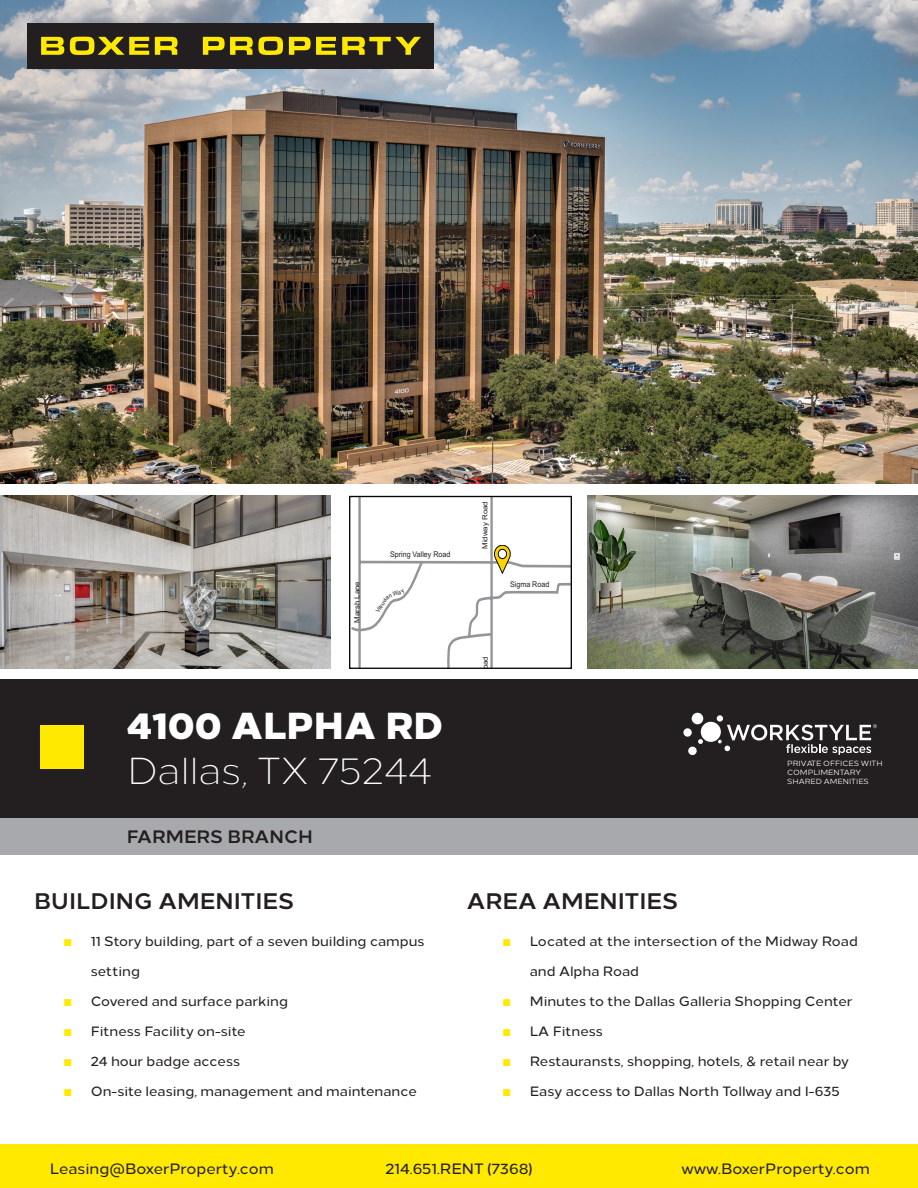
<style>
.page{position:relative;width:918px;height:1188px;background:#fff}
.page>*{position:absolute;margin:0;border:0;box-sizing:border-box;transform-origin:0 0}
.t1{font:300 37.5px "Loew";color:#fff}
.t2{font:800 37.5px "Loew";color:#fff}
.t3{font:700 22.5px "Loew";color:#231f20}
.t4{font:700 18px "Loew";color:#231f20}
.t5{font:500 15px "Loew";color:#231f20}
.t6{font:500 13.5px "Loew";color:#231f20}
.t7{font:7.8px "Arial";color:#231f20;scale:.9 1}
.t8{font:7.5px/9px "Loew";color:#fff}
.t9{font:7.05px "Arial";color:#231f20;scale:1.11 1}
.t10{font:5.7px "Arial";color:#231f20;scale:1.04 1}
.s1{font-family:"Proxima Nova";font-weight:400;font-size:12px;color:#ffe901}
</style>
<div class="page">
<img style="left:0;top:496px;width:330px;height:173px">
<div style="left:0;top:1145px;width:918px;height:43px;background:#ffe901"></div>
<img style="left:0;top:0;width:918px;height:484px">
<div style="left:0;top:818px;width:918px;height:37px;background:#a8a9ad"></div>
<div style="left:0;top:679px;width:918px;height:139px;background:#231f20"></div>
<div style="left:40px;top:725px;width:44px;height:44px;background:#ffe901"></div>
<div style="left:349px;top:496px;width:223px;height:173px;border:1px solid #040503"></div>
<img style="left:587px;top:496px;width:330px;height:173px">
<div style="left:27px;top:23px;width:407px;height:46px;background:#231f20"></div>
<svg style="left:41px;top:37px;width:23px;height:18px"></svg>
<svg style="left:70px;top:37px;width:79px;height:18px"></svg>
<svg style="left:155px;top:37px;width:23px;height:18px"></svg>
<svg style="left:203px;top:37px;width:80px;height:18px"></svg>
<svg style="left:289px;top:37px;width:47px;height:18px"></svg>
<svg style="left:342px;top:37px;width:79px;height:18px"></svg>
<div style="left:701px;top:722px;width:20px;height:20px;background:#fff;border-radius:50%"></div>
<div style="left:692px;top:713px;width:11px;height:11px;background:#fff;border-radius:50%"></div>
<div style="left:683px;top:728px;width:9px;height:9px;background:#fff;border-radius:50%"></div>
<div style="left:688px;top:747px;width:9px;height:8px;background:#fff;border-radius:50%"></div>
<svg style="left:698px;top:739px;width:5px;height:5px"></svg>
<div style="left:717px;top:715px;width:6px;height:7px;background:#fff;border-radius:50%"></div>
<svg style="left:718px;top:724px;width:159px;height:31px"></svg>
<svg style="left:351px;top:497px;width:220px;height:171px"></svg>
<p class="t9" style="left:352px;top:623px;width:39px;rotate:-90deg">Marsh Lane</p>
<p class="t7" style="left:390px;top:549px;width:68px">Spring Valley Road</p>
<p class="t10" style="left:374px;top:610px;width:13px;rotate:-59deg">Vitru</p>
<p class="t9" style="left:480px;top:549px;width:44px;rotate:-90deg">Midway Road</p>
<p class="t7" style="left:510px;top:579px;width:45px">Sigma Road</p>
<p class="t2" style="left:127px;top:693px;width:318px">4100 ALPHA RD</p>
<p class="t1" style="left:127px;top:742px;width:307px">Dallas, TX 75244</p>
<p class="t4" style="left:127px;top:822px;width:188px">FARMERS BRANCH</p>
<p class="t3" style="left:34px;top:883px;width:262px">BUILDING AMENITIES</p>
<p class="t3" style="left:467px;top:883px;width:213px">AREA AMENITIES</p>
<p class="t8" style="left:787px;top:758px;width:97px">PRIVATE OFFICES WITH<br>COMPLIMENTARY<br>SHARED AMENITIES</p>
<p class="t6" style="left:64px;top:931px;width:362px"><span class="s1">■</span> 11 Story building, part of a seven building campus</p>
<p class="t6" style="left:91px;top:961px;width:51px">setting</p>
<p class="t6" style="left:64px;top:991px;width:226px"><span class="s1">■</span> Covered and surface parking</p>
<p class="t6" style="left:64px;top:1021px;width:183px"><span class="s1">■</span> Fitness Facility on-site</p>
<p class="t6" style="left:64px;top:1051px;width:178px"><span class="s1">■</span> 24 hour badge access</p>
<p class="t6" style="left:64px;top:1081px;width:355px"><span class="s1">■</span> On-site leasing, management and maintenance</p>
<p class="t6" style="left:503px;top:931px;width:357px"><span class="s1">■</span> Located at the intersection of the Midway Road</p>
<p class="t6" style="left:530px;top:961px;width:111px">and Alpha Road</p>
<p class="t6" style="left:503px;top:991px;width:351px"><span class="s1">■</span> Minutes to the Dallas Galleria Shopping Center</p>
<p class="t6" style="left:503px;top:1021px;width:102px"><span class="s1">■</span> LA Fitness</p>
<p class="t6" style="left:503px;top:1051px;width:348px"><span class="s1">■</span> Restauransts, shopping, hotels, &amp; retail near by</p>
<p class="t6" style="left:503px;top:1081px;width:338px"><span class="s1">■</span> Easy access to Dallas North Tollway and I-635</p>
<p class="t5" style="left:50px;top:1157px;width:226px">Leasing@BoxerProperty.com</p>
<p class="t5" style="left:385px;top:1157px;width:149px">214.651.RENT (7368)</p>
<p class="t5" style="left:681px;top:1157px;width:190px">www.BoxerProperty.com</p>
</div>
